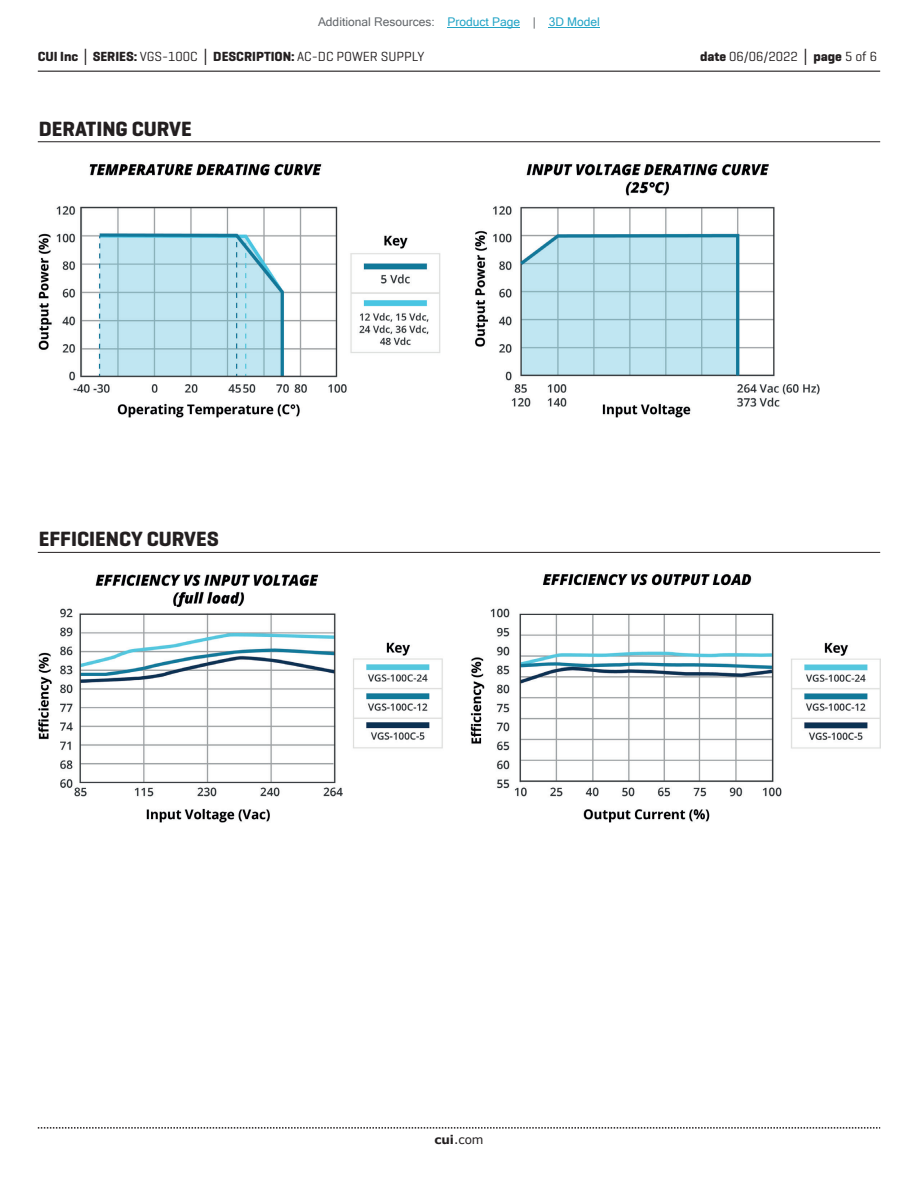
<style>
.page{position:relative;width:918px;height:1188px;background:#fff}
.page>*{position:absolute;margin:0;border:0;box-sizing:border-box;transform-origin:0 0}
.t1{font:700 21px "Geogrotesque";color:#231f20}
.t2{font:700 13.5px "Geogrotesque";color:#231f20}
.t3{font:13.5px "Geogrotesque";color:#231f20}
.t4{font:12px "Microsoft Sans Serif";color:#63676b}
.t5{font:12px "Verdana";color:#231f20}
.s1{color:#23a4c6}
.s2{font-family:"Verdana"}
.s3{font-weight:400}
.s4{font-weight:700}
.s5{font-family:"Verdana";font-weight:700}
</style>
<div class="page">
<hr style="left:38px;top:71px;width:842px;height:1px;background:#231f20">
<svg style="left:38px;top:1127px;width:842px;height:2px"></svg>
<hr style="left:38px;top:141px;width:842px;height:1px;background:#231f20">
<hr style="left:38px;top:552px;width:842px;height:1px;background:#231f20">
<img style="left:38px;top:164px;width:782px;height:254px">
<img style="left:38px;top:574px;width:842px;height:249px">
<hr style="left:448px;top:27px;width:72px;height:1px;background:#23a4c6">
<hr style="left:549px;top:27px;width:51px;height:1px;background:#23a4c6">
<p class="t4" style="left:318px;top:15px;width:283px">Additional Resources: <span class="s1">Product Page</span> | <span class="s1">3D Model</span></p>
<p class="t2" style="left:38px;top:48px;width:388px">CUI Inc <span class="s2">│</span> SERIES: <span class="s3">VGS-100C</span> <span class="s2">│</span> DESCRIPTION: <span class="s3">AC-DC POWER SUPPLY</span></p>
<p class="t3" style="left:700px;top:48px;width:179px"><span class="s4">date</span> 06/06/2022 <span class="s5">│</span> <span class="s4">page</span> 5 of 6</p>
<h1 class="t1" style="left:39px;top:116px;width:154px">DERATING CURVE</h1>
<h1 class="t1" style="left:39px;top:526px;width:181px">EFFICIENCY CURVES</h1>
<p class="t5" style="left:434px;top:1131px;width:51px"><span class="s4">cui</span>.com</p>
</div>
